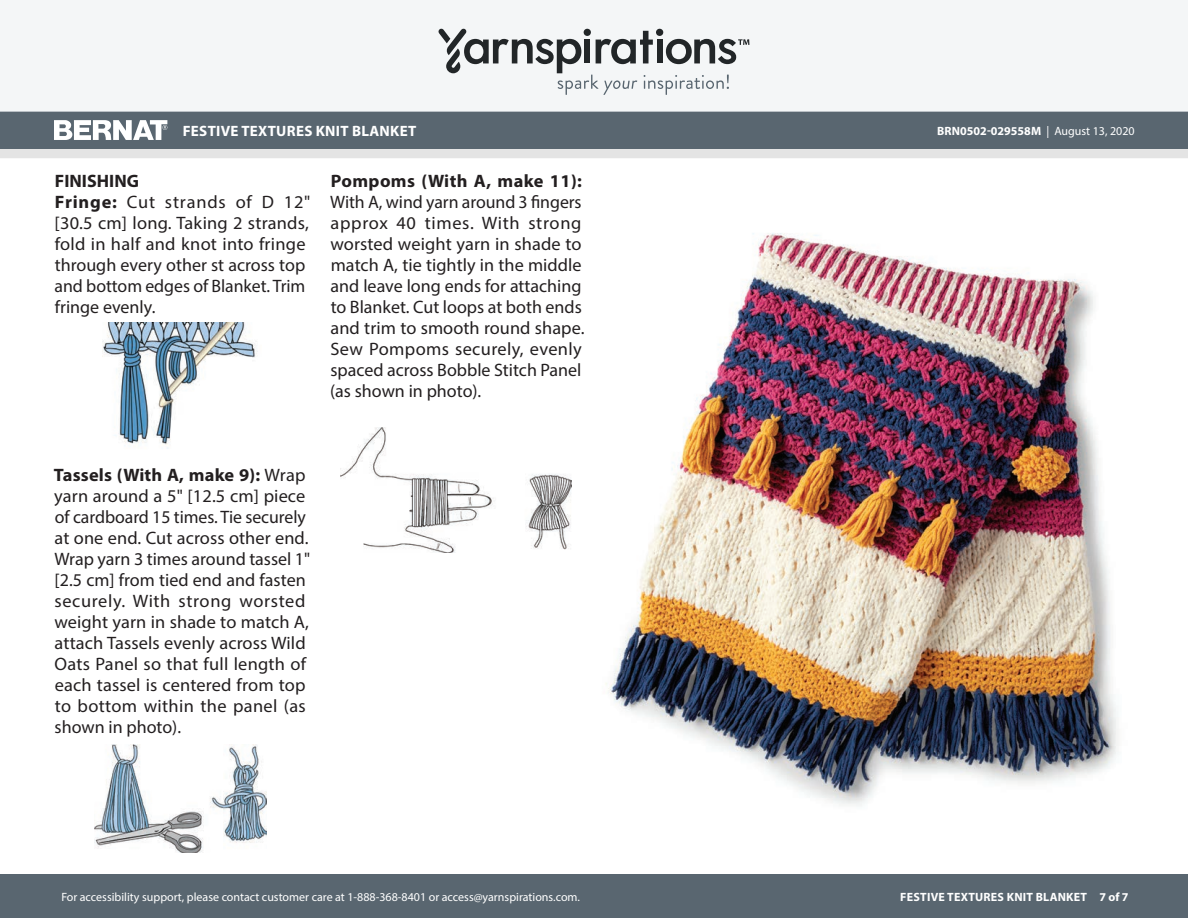
<style>
.page{position:relative;width:1188px;height:918px;background:#fff}
.page>*{position:absolute;margin:0;border:0;box-sizing:border-box;transform-origin:0 0}
.t1{font:18px/21px "Myriad Pro";color:#231f20}
.t2{font:700 18px "Myriad Pro";letter-spacing:.02em;color:#231f20}
.t3{font:700 15px "Myriad Pro";letter-spacing:.02em;color:#fff}
.t4{font:12px "Myriad Pro";color:#fff}
.t5{font:700 12px "Myriad Pro";letter-spacing:.02em;color:#fff}
.t6{font:700 12px "Myriad Pro";color:#fff}
.s1{font-weight:400}
.s2{font-weight:700}
</style>
<div class="page">
<div style="left:0;top:875px;width:1188px;height:43px;background:#596670"></div>
<div style="left:0;top:149px;width:1188px;height:9px;background:#e4e4e4"></div>
<div style="left:0;top:111px;width:1188px;height:38px;background:#596670"></div>
<div style="left:0;top:0;width:1188px;height:112px;background:#f4f6f7"></div>
<svg style="left:438px;top:29px;width:311px;height:66px"></svg>
<svg style="left:54px;top:120px;width:113px;height:20px"></svg>
<img style="left:605px;top:233px;width:513px;height:573px">
<img style="left:102px;top:322px;width:156px;height:127px">
<img style="left:94px;top:745px;width:172px;height:108px">
<img style="left:341px;top:428px;width:231px;height:124px">
<p class="t3" style="left:183px;top:121px;width:235px">FESTIVE TEXTURES KNIT BLANKET</p>
<p class="t6" style="left:937px;top:123px;width:199px">BRN0502-029558M <span class="s1">| August 13, 2020</span></p>
<p class="t1" style="left:55px;top:170px;width:257px"><span class="s2">FINISHING<br>Fringe:</span> Cut strands of D 12" [30.5 cm] long. Taking 2 strands, fold in half and knot into fringe through every other st across top and bottom edges of Blanket. Trim fringe evenly.</p>
<p class="t2" style="left:331px;top:169px;width:253px">Pompoms (With A, make 11):</p>
<p class="t1" style="left:330px;top:191px;width:256px">With A, wind yarn around 3 ngers approx 40 times. With strong worsted weight yarn in shade to match A, tie tightly in the middle and leave long ends for attaching to Blanket. Cut loops at both ends and trim to smooth round shape.<br>Sew Pompoms securely, evenly spaced across Bobble Stitch Panel (as shown in photo).</p>
<p class="t1" style="left:54px;top:464px;width:258px"><span class="s2">Tassels (With A, make 9):</span> Wrap yarn around a 5" [12.5 cm] piece of cardboard 15 times. Tie securely at one end. Cut across other end.<br>Wrap yarn 3 times around tassel 1" [2.5 cm] from tied end and fasten securely. With strong worsted weight yarn in shade to match A, attach Tassels evenly across Wild<br>Oats Panel so that full length of each tassel is centered from top to bottom within the panel (as shown in photo).</p>
<p class="t4" style="left:61px;top:889px;width:520px">For accessibility support, please contact customer care at 1-888-368-8401 or access@yarnspirations.com.</p>
<p class="t5" style="left:900px;top:889px;width:230px">FESTIVE TEXTURES KNIT BLANKET 7 of 7</p>
</div>
